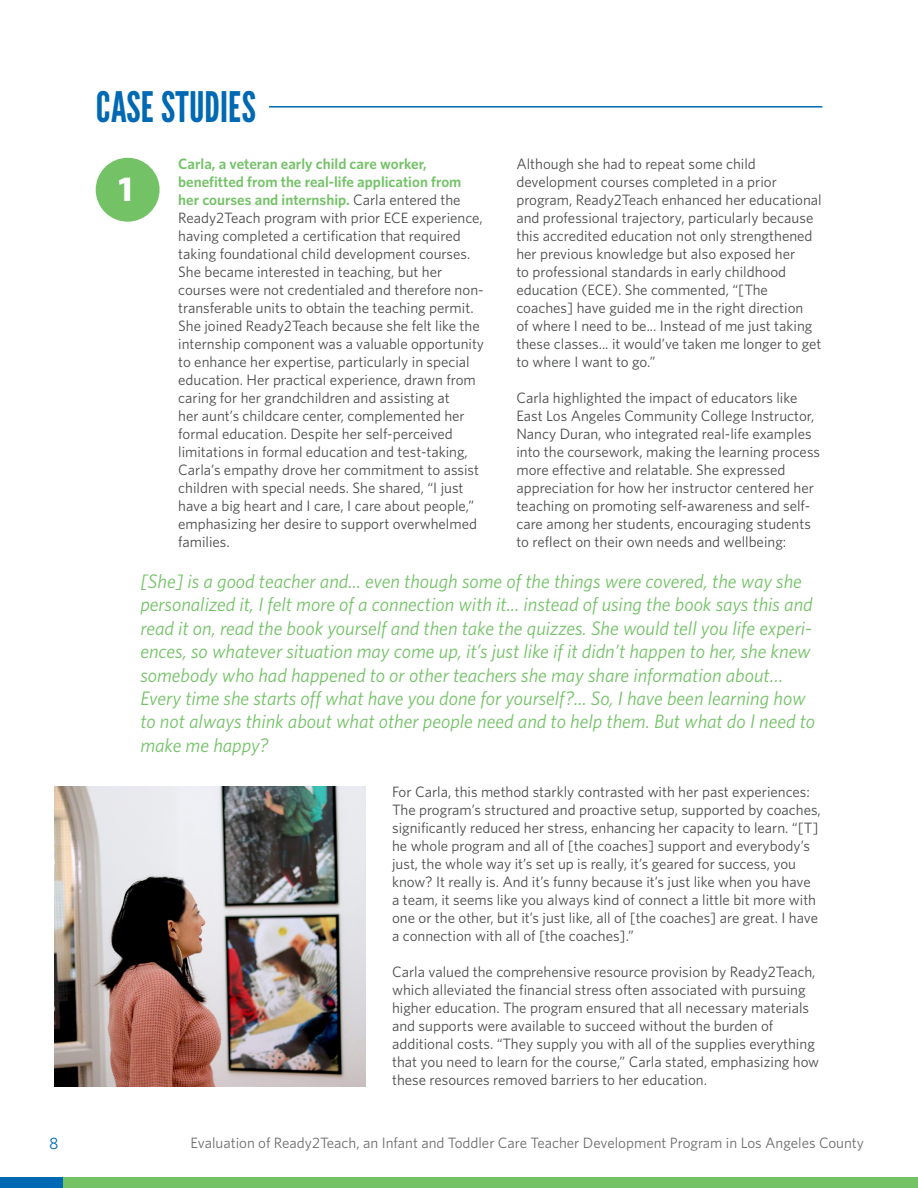
<style>
.page{position:relative;width:918px;height:1188px;background:#fff}
.page>*{position:absolute;margin:0;border:0;box-sizing:border-box;transform-origin:0 0}
.t1{font:42px "League Gothic";color:#0069b3}
.t2{font:700 34.5px "Whitney";color:#fff}
.t3{font:italic 19.5px/23.4px "Whitney";color:#73c266}
.t4{font:16.5px "Whitney";color:#0069b3}
.t5{font:15px/18px "Whitney";color:#4b4c4d}
.t6{font:15px "Whitney";color:#6c6d70}
.s1{font-weight:600;color:#73c266}
</style>
<div class="page">
<div style="left:1px;top:1178px;width:63px;height:10px;background:#0069b3"></div>
<div style="left:64px;top:1178px;width:854px;height:10px;background:#73c266"></div>
<hr style="left:269px;top:106px;width:553px;height:2px;background:#0069b3">
<div style="left:96px;top:158px;width:64px;height:64px;background:#73c266;border-radius:50%"></div>
<img style="left:54px;top:786px;width:311px;height:300px">
<p class="t1" style="left:96px;top:78px;width:162px">CASE STUDIES</p>
<p class="t2" style="left:119px;top:168px;width:16px">1</p>
<p class="t5" style="left:178px;top:154px;width:307px"><span class="s1">Carla, a veteran early child care worker, benefitted from the real-life application from her courses and internship.</span> Carla entered the Ready2Teach program with prior ECE experience, having completed a certification that required taking foundational child development courses.<br>She became interested in teaching, but her courses were not credentialed and therefore non&shy;transferable units to obtain the teaching permit.<br>She joined Ready2Teach because she felt like the internship component was a valuable opportunity to enhance her expertise, particularly in special education. Her practical experience, drawn from caring for her grandchildren and assisting at<br>her aunt’s childcare center, complemented her formal education. Despite her self-perceived limitations in formal education and test-taking, Carla’s empathy drove her commitment to assist children with special needs. She shared, “I just have a big heart and I care, I care about people,” emphasizing her desire to support overwhelmed families.</p>
<p class="t5" style="left:516px;top:154px;width:307px">Although she had to repeat some child development courses completed in a prior program, Ready2Teach enhanced her educational and professional trajectory, particularly because this accredited education not only strengthened her previous knowledge but also exposed her<br>to professional standards in early childhood education (ECE). She commented, “[The coaches] have guided me in the right direction<br>of where I need to be... Instead of me just taking these classes... it would’ve taken me longer to get to where I want to go.”</p>
<p class="t5" style="left:516px;top:388px;width:305px">Carla highlighted the impact of educators like East Los Angeles Community College Instructor, Nancy Duran, who integrated real-life examples into the coursework, making the learning process more effective and relatable. She expressed appreciation for how her instructor centered her teaching on promoting self-awareness and self&shy;care among her students, encouraging students to reflect on their own needs and wellbeing:</p>
<p class="t3" style="left:140px;top:569px;width:676px">[She] is a good teacher and... even though some of the things were covered, the way she personalized it, I felt more of a connection with it... instead of using the book says this and read it on, read the book yourself and then take the quizzes. She would tell you life experi&shy;ences, so whatever situation may come up, it’s just like if it didn’t happen to her, she knew somebody who had happened to or other teachers she may share information about… Every time she starts off what have you done for yourself?... So, I have been learning how to not always think about what other people need and to help them. But what do I need to make me happy?</p>
<p class="t5" style="left:392px;top:783px;width:430px">For Carla, this method starkly contrasted with her past experiences:<br>The program’s structured and proactive setup, supported by coaches, significantly reduced her stress, enhancing her capacity to learn. “[T] he whole program and all of [the coaches] support and everybody’s just, the whole way it’s set up is really, it’s geared for success, you know? It really is. And it’s funny because it’s just like when you have a team, it seems like you always kind of connect a little bit more with one or the other, but it’s just like, all of [the coaches] are great. I have a connection with all of [the coaches].”</p>
<p class="t5" style="left:392px;top:963px;width:429px">Carla valued the comprehensive resource provision by Ready2Teach, which alleviated the financial stress often associated with pursuing higher education. The program ensured that all necessary materials and supports were available to succeed without the burden of additional costs. “They supply you with all of the supplies everything that you need to learn for the course,” Carla stated, emphasizing how these resources removed barriers to her education.</p>
<p class="t4" style="left:49px;top:1133px;width:11px">8</p>
<p class="t6" style="left:191px;top:1134px;width:675px">Evaluation of Ready2Teach, an Infant and Toddler Care Teacher Development Program in Los Angeles County</p>
</div>
